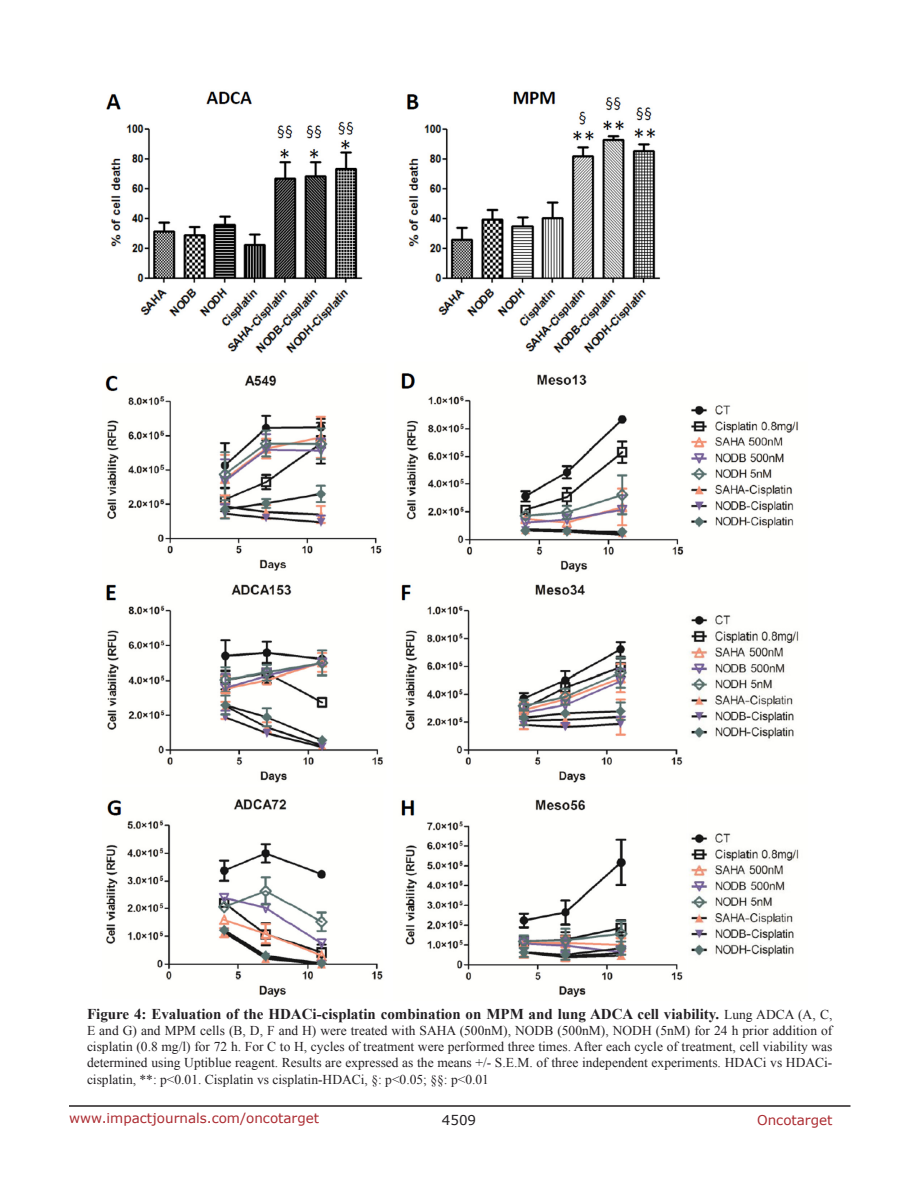
<style>
.page{position:relative;width:918px;height:1188px;background:#fff}
.page>*{position:absolute;margin:0;border:0;box-sizing:border-box;transform-origin:0 0}
.FigureText{font:700 15px "Times New Roman";color:#221f22}
.FigureText-2{font:13.5px/16.2px "Times New Roman";color:#221f22;text-align:justify}
.t1{font:13.5px "Verdana";color:#ac2b31}
.t2{font:13.5px "Verdana";color:#221f22}
.s1{font-weight:400;font-size:13.5px}
</style>
<div class="page">
<hr style="left:69px;top:1105px;width:781px;height:2px;background:#231f20">
<img style="left:105px;top:91px;width:694px;height:907px">
<p class="FigureText" style="left:87px;top:1003px;width:747px">Figure 4: Evaluation of the HDACi-cisplatin combination on MPM and lung ADCA cell viability. <span class="s1">Lung ADCA (A, C,</span></p>
<p class="FigureText-2" style="left:87px;top:1022px;width:747px">E and G) and MPM cells (B, D, F and H) were treated with SAHA (500nM), NODB (500nM), NODH (5nM) for 24 h prior addition of cisplatin (0.8 mg/l) for 72 h. For C to H, cycles of treatment were performed three times. After each cycle of treatment, cell viability was determined using Uptiblue reagent. Results are expressed as the means +/- S.E.M. of three independent experiments. HDACi vs HDACi&shy;cisplatin, **: p&lt;0.01. Cisplatin vs cisplatin-HDACi, §: p&lt;0.05; §§: p&lt;0.01</p>
<p class="t1" style="left:69px;top:1109px;width:252px">www.impactjournals.com/oncotarget</p>
<p class="t2" style="left:442px;top:1111px;width:36px">4509</p>
<p class="t1" style="left:757px;top:1111px;width:77px">Oncotarget</p>
</div>
